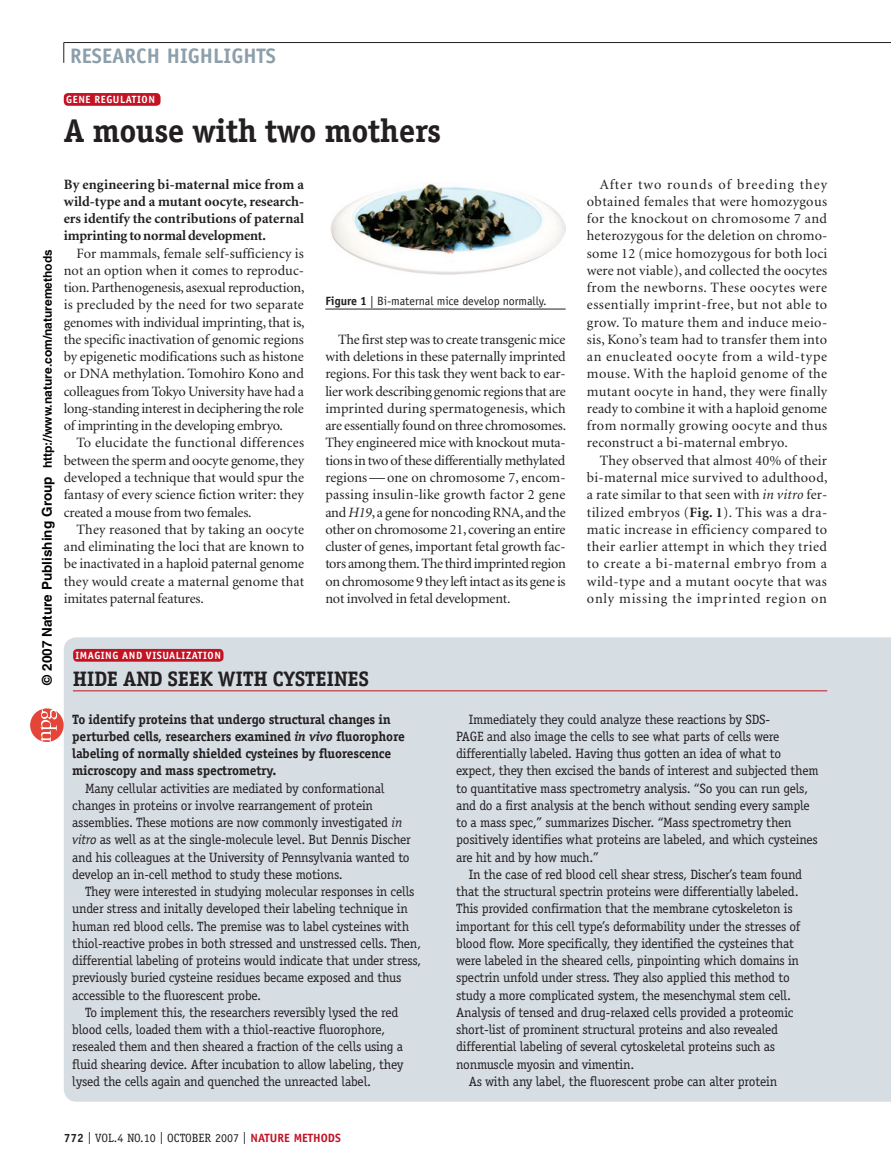
<style>
.page{position:relative;width:891px;height:1175px;background:#fff}
.page>*{position:absolute;margin:0;border:0;box-sizing:border-box;transform-origin:0 0}
.t1{font:700 33px "Officina Serif";letter-spacing:-.015em;color:#231f20}
.t2{font:700 21px "Officina Serif";letter-spacing:-.015em;color:#231f20}
.t3{font:700 21px "Officina Sans";color:#8c9faa}
.t4{font:14.25px/17.2px "Minion";letter-spacing:-.015em;color:#231f20;text-align:justify}
.t5{font:700 14.25px/17.2px "Minion";letter-spacing:-.015em;color:#231f20;text-align:justify}
.t6{font:13.5px/17.2px "Officina Serif";letter-spacing:-.015em;color:#231f20}
.t7{font:700 13.5px/17.2px "Officina Serif";letter-spacing:-.015em;color:#231f20}
.t8{font:700 12px "Helvetica";color:#000}
.t9{font:12px "Officina Serif";color:#231f20}
.t10{font:12px "Officina Sans";color:#231f20}
.t11{font:700 10.5px "Officina Sans";letter-spacing:.05em;color:#fff}
.s1{font-size:13.5px}
.s2{font-family:"Helvetica Bold 2";font-weight:400;font-size:13.5px}
.s3{font-family:"Arial"}
.s4{font-weight:700}
.s5{font-style:italic}
.s6{font-family:"Officina Sans";font-weight:700}
.s7{font-family:"Officina Sans";font-weight:700;color:#c31324}
</style>
<div class="page">
<svg style="left:64px;top:43px;width:1px;height:20px"></svg>
<hr style="left:64px;top:42px;width:827px;height:1px;background:#231f20">
<svg style="left:64px;top:93px;width:97px;height:13px"></svg>
<img style="left:330px;top:183px;width:236px;height:91px">
<div style="left:64px;top:637px;width:827px;height:464px;background:#d7dee3"></div>
<div style="left:73px;top:649px;width:151px;height:12px;background:#c31324"></div>
<hr style="left:73px;top:690px;width:754px;height:1px;background:#c31324">
<hr style="left:325px;top:309px;width:241px;height:1px;background:#231f20">
<svg style="left:30px;top:708px;width:34px;height:34px"></svg>
<h2 class="t3" style="left:70px;top:43px;width:207px">RESEARCH HIGHLIGHTS</h2>
<p class="t8" style="left:40px;top:685px;width:437px;rotate:-90deg"><span class="s1">© 200</span><span class="s2">7</span> <span class="s1">Nature Publishing Group</span> http://www.nature.com/nature<span class="s3">methods</span></p>
<p class="t11" style="left:66px;top:93px;width:90px">GENE REGULATION</p>
<h1 class="t1" style="left:64px;top:110px;width:379px">A mouse with two mothers</h1>
<p class="t5" style="left:64px;top:176px;width:242px">By engineering bi-maternal mice from a wild-type and a mutant oocyte, research&shy;ers identify the contributions of paternal imprinting to normal development.</p>
<p class="t4" style="left:64px;top:245px;width:242px;text-indent:13px">For mammals, female self-sufficiency is not an option when it comes to reproduc&shy;tion. Parthenogenesis, asexual reproduction, is precluded by the need for two separate genomes with individual imprinting, that is, the specific inactivation of genomic regions by epigenetic modifications such as histone or DNA methylation. Tomohiro Kono and colleagues from Tokyo University have had a long-standing interest in deciphering the role of imprinting in the developing embryo.</p>
<p class="t4" style="left:64px;top:435px;width:242px;text-indent:13px">To elucidate the functional differences between the sperm and oocyte genome, they developed a technique that would spur the fantasy of every science fiction writer: they created a mouse from two females.</p>
<p class="t4" style="left:64px;top:521px;width:242px;text-indent:13px">They reasoned that by taking an oocyte and eliminating the loci that are known to be inactivated in a haploid paternal genome they would create a maternal genome that imitates paternal features.</p>
<p class="t10" style="left:325px;top:293px;width:223px"><span class="s4">Figure 1</span> | Bi-maternal mice develop normally.</p>
<p class="t4" style="left:325px;top:331px;width:242px;text-indent:13px">The first step was to create transgenic mice with deletions in these paternally imprinted regions. For this task they went back to ear&shy;lier work describing genomic regions that are imprinted during spermatogenesis, which are essentially found on three chromosomes.<br>They engineered mice with knockout muta&shy;tions in two of these differentially methylated regions</p>
<p class="t4" style="left:325px;top:469px;width:242px;text-indent:62px">one on chromosome 7, encom&shy;passing insulin-like growth factor 2 gene and <span class="s5">H19</span>, a gene for noncoding RNA, and the other on chromosome 21, covering an entire cluster of genes, important fetal growth fac&shy;tors among them. The third imprinted region on chromosome 9 they left intact as its gene is not involved in fetal development.</p>
<p class="t11" style="left:75px;top:649px;width:147px">IMAGING AND VISUALIZATION</p>
<h2 class="t2" style="left:73px;top:666px;width:298px">HIDE AND SEEK WITH CYSTEINES</h2>
<p class="t4" style="left:587px;top:176px;width:242px;text-indent:13px">After two rounds of breeding they obtained females that were homozygous for the knockout on chromosome 7 and heterozygous for the deletion on chromo&shy;some 12 (mice homozygous for both loci were not viable), and collected the oocytes from the newborns. These oocytes were essentially imprint-free, but not able to grow. To mature them and induce meio&shy;sis, Kono’s team had to transfer them into an enucleated oocyte from a wild-type mouse. With the haploid genome of the mutant oocyte in hand, they were finally ready to combine it with a haploid genome from normally growing oocyte and thus reconstruct a bi-maternal embryo.</p>
<p class="t4" style="left:587px;top:452px;width:242px;text-indent:13px">They observed that almost 40% of their bi-maternal mice survived to adulthood, a rate similar to that seen with <span class="s5">in vitro</span> fer&shy;tilized embryos (<span class="s4">Fig. 1</span>). This was a dra&shy;matic increase in efficiency compared to their earlier attempt in which they tried to create a bi-maternal embryo from a wild-type and a mutant oocyte that was only missing the imprinted region on</p>
<p class="t7" style="left:72px;top:710px;width:334px">To identify proteins that undergo structural changes in perturbed cells, researchers examined <span class="s5">in vivo</span> fluorophore labeling of normally shielded cysteines by fluorescence microscopy and mass spectrometry.</p>
<p class="t6" style="left:72px;top:779px;width:340px;text-indent:13px">Many cellular activities are mediated by conformational changes in proteins or involve rearrangement of protein assemblies. These motions are now commonly investigated <span class="s5">in vitro</span> as well as at the single-molecule level. But Dennis Discher and his colleagues at the University of Pennsylvania wanted to develop an in-cell method to study these motions.</p>
<p class="t6" style="left:85px;top:883px;width:331px">They were interested in studying molecular responses in cells</p>
<p class="t6" style="left:72px;top:900px;width:337px">under stress and initally developed their labeling technique in</p>
<p class="t6" style="left:72px;top:917px;width:338px">human red blood cells. The premise was to label cysteines with</p>
<p class="t6" style="left:72px;top:934px;width:350px">thiol-reactive probes in both stressed and unstressed cells. Then,</p>
<p class="t6" style="left:72px;top:952px;width:351px">differential labeling of proteins would indicate that under stress,</p>
<p class="t6" style="left:72px;top:969px;width:331px">previously buried cysteine residues became exposed and thus</p>
<p class="t6" style="left:72px;top:986px;width:190px">accessible to the fluorescent probe.</p>
<p class="t6" style="left:85px;top:1003px;width:315px">To implement this, the researchers reversibly lysed the red</p>
<p class="t6" style="left:72px;top:1021px;width:314px">blood cells, loaded them with a thiol-reactive fluorophore,</p>
<p class="t6" style="left:72px;top:1038px;width:332px">resealed them and then sheared a fraction of the cells using a</p>
<p class="t6" style="left:72px;top:1055px;width:333px">fluid shearing device. After incubation to allow labeling, they</p>
<p class="t6" style="left:72px;top:1072px;width:300px">lysed the cells again and quenched the unreacted label.</p>
<p class="t6" style="left:456px;top:710px;width:364px;text-indent:13px">Immediately they could analyze these reactions by SDS-<br>PAGE and also image the cells to see what parts of cells were differentially labeled. Having thus gotten an idea of what to expect, they then excised the bands of interest and subjected them to quantitative mass spectrometry analysis. “So you can run gels, and do a first analysis at the bench without sending every sample to a mass spec,” summarizes Discher. “Mass spectrometry then positively identifies what proteins are labeled, and which cysteines are hit and by how much.”</p>
<p class="t6" style="left:469px;top:865px;width:335px">In the case of red blood cell shear stress, Discher’s team found</p>
<p class="t6" style="left:456px;top:883px;width:344px">that the structural spectrin proteins were differentially labeled.</p>
<p class="t6" style="left:456px;top:900px;width:338px">This provided confirmation that the membrane cytoskeleton is</p>
<p class="t6" style="left:456px;top:917px;width:346px">important for this cell type’s deformability under the stresses of</p>
<p class="t6" style="left:456px;top:934px;width:339px">blood flow. More specifically, they identified the cysteines that</p>
<p class="t6" style="left:456px;top:952px;width:344px">were labeled in the sheared cells, pinpointing which domains in</p>
<p class="t6" style="left:456px;top:969px;width:335px">spectrin unfold under stress. They also applied this method to</p>
<p class="t6" style="left:456px;top:986px;width:337px">study a more complicated system, the mesenchymal stem cell.</p>
<p class="t6" style="left:456px;top:1003px;width:339px">Analysis of tensed and drug-relaxed cells provided a proteomic</p>
<p class="t6" style="left:456px;top:1021px;width:324px">short-list of prominent structural proteins and also revealed</p>
<p class="t6" style="left:456px;top:1038px;width:320px">differential labeling of several cytoskeletal proteins such as</p>
<p class="t6" style="left:456px;top:1055px;width:180px">nonmuscle myosin and vimentin.</p>
<p class="t6" style="left:469px;top:1072px;width:310px">As with any label, the fluorescent probe can alter protein</p>
<p class="t9" style="left:64px;top:1131px;width:279px"><span class="s6">772</span> | VOL.4 NO.10 | OCTOBER 2007 | <span class="s7">NATURE METHODS</span></p>
</div>
